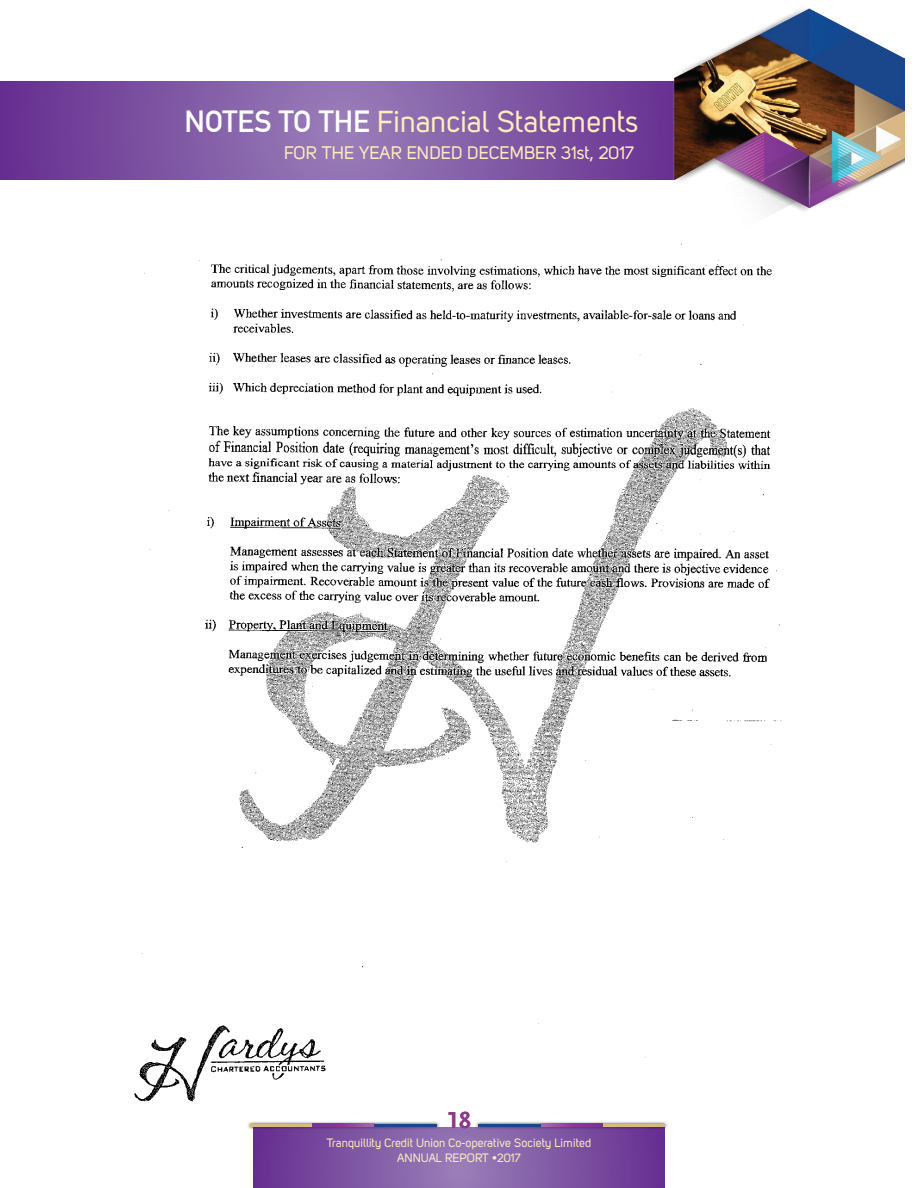
<style>
.page{position:relative;width:918px;height:1188px;background:#fff}
.page>*{position:absolute;margin:0;border:0;box-sizing:border-box;transform-origin:0 0}
.t1{font:30px "Uni Sans Regular";color:#ffecbc}
.t2{font:24px "Scala Sans Bold LF";color:#90388c}
.t3{font:18px "Uni Sans Regular";color:#ffecbc}
.t4{font:12px/14.4px "Uni Sans Regular";color:#ffecbc;text-align:center}
.s1{font-family:"DIN Alternate";font-weight:700;color:#fff}
</style>
<div class="page">
<svg style="left:0;top:81px;width:674px;height:98px;background:#7f56a4"></svg>
<img style="left:674px;top:8px;width:231px;height:206px">
<img style="left:134px;top:243px;width:647px;height:859px">
<svg style="left:253px;top:1128px;width:412px;height:60px;background:#7e55a3"></svg>
<div style="left:247px;top:1121px;width:193px;height:9px;background:#000;opacity:.55"></div>
<hr style="left:250px;top:1124px;width:62px;height:2px;background:#dab786">
<svg style="left:312px;top:1124px;width:63px;height:2px"></svg>
<hr style="left:375px;top:1124px;width:62px;height:2px;background:#1d458b">
<div style="left:475px;top:1121px;width:193px;height:9px;background:#000;opacity:.55"></div>
<hr style="left:603px;top:1124px;width:62px;height:2px;background:#dab786">
<svg style="left:540px;top:1124px;width:63px;height:2px"></svg>
<hr style="left:478px;top:1124px;width:62px;height:2px;background:#1d458b">
<h1 class="t1" style="left:184px;top:104px;width:455px"><span class="s1">NOTES TO THE</span> Financial Statements</h1>
<h3 class="t3" style="left:284px;top:142px;width:352px">FOR THE YEAR ENDED DECEMBER 31st, 2017</h3>
<h2 class="t2" style="left:447px;top:1107px;width:25px">18</h2>
<p class="t4" style="left:327px;top:1136px;width:266px">Tranquillity Credit Union Co-operative Society Limited<br>ANNUAL REPORT •2017</p>
</div>
